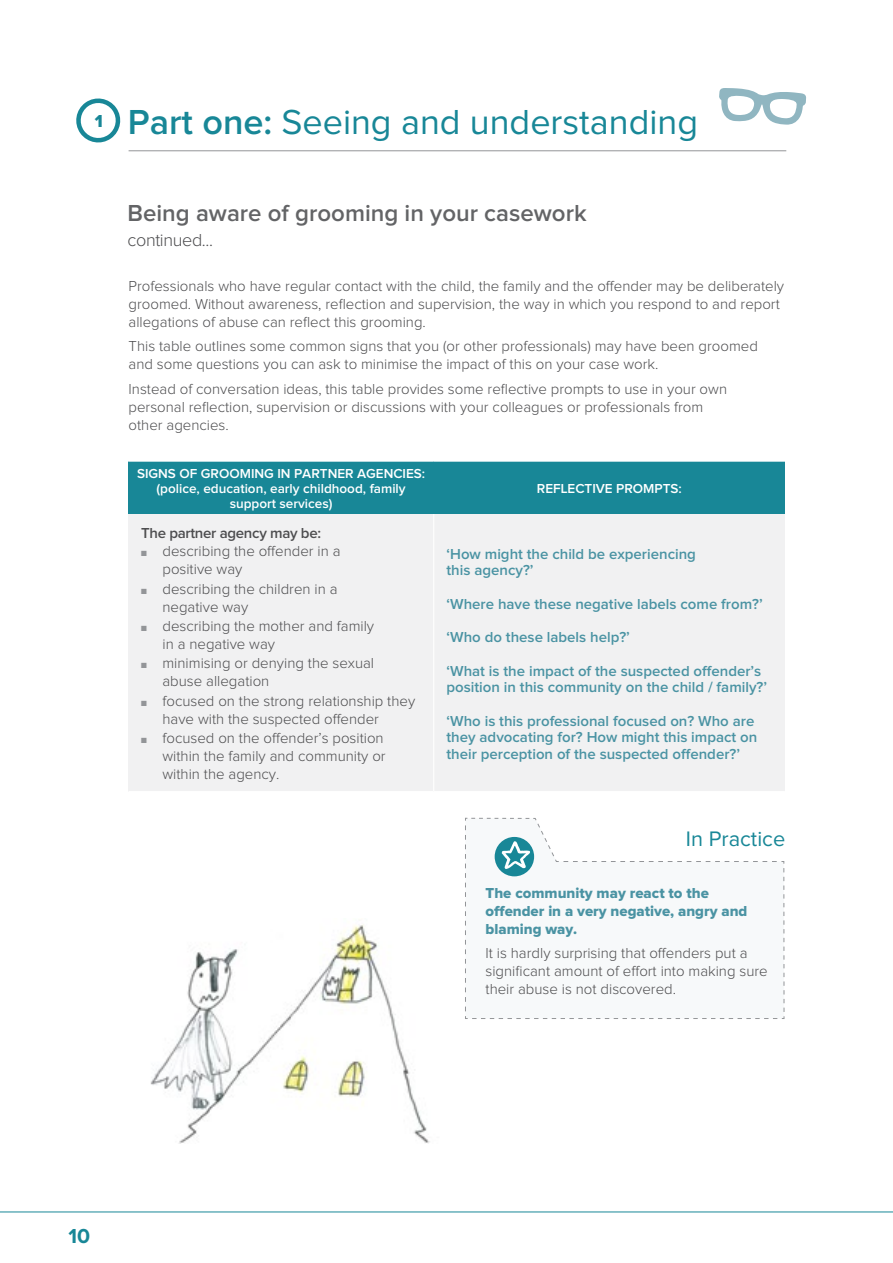
<style>
.page{position:relative;width:893px;height:1263px;background:#fff}
.page>*{position:absolute;margin:0;border:0;box-sizing:border-box;transform-origin:0 0}
.t1{font:36px "Proxima Nova";color:#188797}
.t2{font:600 24px "Proxima Nova";color:#636466}
.t3{font:21.75px "Proxima Nova";color:#188797}
.t4{font:700 21px "Proxima Nova";color:#188797}
.t5{font:300 18px "Proxima Nova";letter-spacing:-.02em;color:#4d4d4f}
.t6{font:18px "Proxima Nova Extrabld";color:#188797}
.t7{font:300 15px/18px "Proxima Nova";color:#4d4d4f}
.t8{font:600 15px/16.5px "Proxima Nova";color:#4a93a3}
.t9{font:15px/18px "Proxima Nova Extrabld";color:#4a93a3}
.t10{font:600 15px "Proxima Nova";letter-spacing:-.02em;color:#4d4d4f}
.t11{font:600 13.5px/15px "Proxima Nova";color:#fff;text-align:center}
.s1{font-weight:600}
.s2{color:#939598}
</style>
<div class="page">
<hr style="left:0;top:1212px;width:893px;height:1px;background:#188797">
<hr style="left:129px;top:151px;width:657px;height:1px;background:#939598">
<div style="left:128px;top:514px;width:306px;height:278px;background:#f1f1f2"></div>
<div style="left:434px;top:514px;width:351px;height:278px;background:#f1f1f2"></div>
<hr style="left:433px;top:514px;width:1px;height:277px;background:#fff">
<hr style="left:128px;top:791px;width:306px;height:1px;background:#fff">
<hr style="left:434px;top:791px;width:351px;height:1px;background:#fff">
<svg style="left:76px;top:98px;width:45px;height:45px"></svg>
<svg style="left:719px;top:88px;width:87px;height:37px"></svg>
<div style="left:128px;top:461px;width:306px;height:53px;background:#188797"></div>
<div style="left:434px;top:461px;width:351px;height:53px;background:#188797"></div>
<hr style="left:128px;top:461px;width:306px;height:1px;background:#fff">
<hr style="left:434px;top:461px;width:351px;height:1px;background:#fff">
<img style="left:150px;top:924px;width:280px;height:220px">
<svg style="left:784px;top:868px;width:1px;height:144px"></svg>
<svg style="left:465px;top:818px;width:319px;height:201px"></svg>
<div style="left:495px;top:837px;width:39px;height:39px;background:#188797;border-radius:50%"></div>
<svg style="left:502px;top:841px;width:28px;height:28px"></svg>
<p class="t6" style="left:95px;top:113px;width:10px">1</p>
<h1 class="t1" style="left:128px;top:105px;width:572px"><span class="s1">Part one:</span> Seeing and understanding</h1>
<h2 class="t2" style="left:128px;top:202px;width:461px">Being aware of grooming in your casework</h2>
<p class="t5" style="left:128px;top:231px;width:87px">continued...</p>
<p class="t7" style="left:129px;top:278px;width:657px">Professionals who have regular contact with the child, the family and the offender may be deliberately groomed. Without awareness, reflection and supervision, the way in which you respond to and report allegations of abuse can reflect this grooming.</p>
<p class="t7" style="left:129px;top:338px;width:631px">This table outlines some common signs that you (or other professionals) may have been groomed and some questions you can ask to minimise the impact of this on your case work.</p>
<p class="t7" style="left:129px;top:380px;width:600px">Instead of conversation ideas, this table provides some reflective prompts to use in your own personal reflection, supervision or discussions with your colleagues or professionals from other agencies.</p>
<p class="t11" style="left:137px;top:466px;width:290px">SIGNS OF GROOMING IN PARTNER AGENCIES: (police, education, early childhood, family support services)</p>
<p class="t11" style="left:537px;top:481px;width:146px">REFLECTIVE PROMPTS:</p>
<p class="t10" style="left:141px;top:527px;width:181px">The partner agency may be:</p>
<p class="t7" style="left:162px;top:543px;width:180px;text-indent:-21px"><span class="s2">■</span> describing the offender in a positive way</p>
<p class="t7" style="left:162px;top:580px;width:177px;text-indent:-21px"><span class="s2">■</span> describing the children in a negative way</p>
<p class="t7" style="left:162px;top:618px;width:213px;text-indent:-21px"><span class="s2">■</span> describing the mother and family in a negative way</p>
<p class="t7" style="left:162px;top:655px;width:213px;text-indent:-21px"><span class="s2">■</span> minimising or denying the sexual abuse allegation</p>
<p class="t7" style="left:162px;top:692px;width:254px;text-indent:-21px"><span class="s2">■</span> focused on the strong relationship they have with the suspected offender</p>
<p class="t7" style="left:162px;top:729px;width:225px;text-indent:-21px"><span class="s2">■</span> focused on the offender’s position within the family and community or within the agency.</p>
<p class="t8" style="left:446px;top:546px;width:251px">‘How might the child be experiencing this agency?’</p>
<p class="t8" style="left:446px;top:596px;width:318px">‘Where have these negative labels come from?’</p>
<p class="t8" style="left:446px;top:629px;width:185px">‘Who do these labels help?’</p>
<p class="t8" style="left:446px;top:663px;width:322px">‘What is the impact of the suspected offender’s position in this community on the child / family?’</p>
<p class="t8" style="left:446px;top:713px;width:312px">‘Who is this professional focused on? Who are they advocating for? How might this impact on their perception of the suspected offender?’</p>
<p class="t3" style="left:686px;top:829px;width:101px">In Practice</p>
<p class="t9" style="left:486px;top:884px;width:263px">The community may react to the offender in a very negative, angry and blaming way.</p>
<p class="t7" style="left:486px;top:945px;width:284px">It is hardly surprising that offenders put a significant amount of effort into making sure their abuse is not discovered.</p>
<h3 class="t4" style="left:68px;top:1227px;width:23px">10</h3>
</div>
